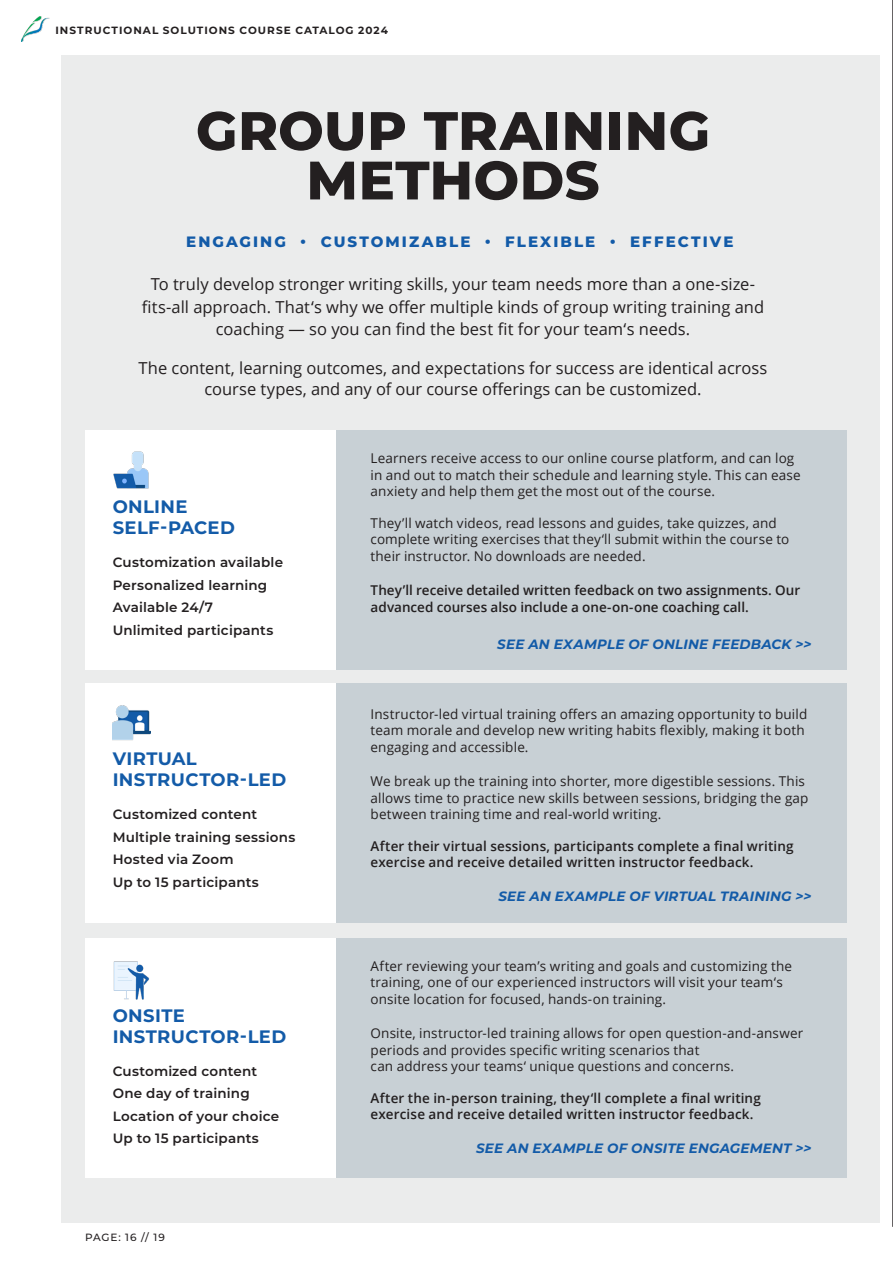
<style>
.page{position:relative;width:893px;height:1263px;background:#fff}
.page>*{position:absolute;margin:0;border:0;box-sizing:border-box;transform-origin:0 0}
.Section_Subline_Center_21_21{font:800 54px/49.5px "Montserrat";letter-spacing:.01em;color:#231f20;text-align:center}
._6_pt_Small_Text{font:700 18px "Montserrat";letter-spacing:.02em;color:#135ba8}
.Section_Subline_Center_21_21-2{font:700 18px/21px "Montserrat";letter-spacing:.02em;color:#135ba8}
.Section_Subline_Center_21_21-3{font:16.5px/22.5px "Open Sans";color:#231f20;text-align:center}
.Section_Subline_Center_21_21-4{font:800 15px "Montserrat";letter-spacing:.14em;color:#135ba8}
.Section_Subline_Center_21_21-5{font:13.5px/16.5px "Open Sans";letter-spacing:.01em;color:#231f20}
.Section_Subline_Center_21_21-6{font:600 13.5px/16.5px "Open Sans";letter-spacing:.01em;color:#231f20}
._6_pt_Small_Text-2{font:600 13.5px "Montserrat";letter-spacing:.015em;color:#231f20}
.Section_Subline_Center_21_21-7{font:600 13.5px/22.5px "Montserrat";letter-spacing:.01em;color:#231f20}
.Copy_Text_8pt{font:italic 700 13.5px "Montserrat";letter-spacing:.015em;color:#135ba8}
.Section_Subline_Center_21_21-8{font:italic 700 13.5px "Montserrat";letter-spacing:.015em;color:#135ba8}
.t1{font:700 10.5px "Montserrat";letter-spacing:.095em;color:#231f20}
.t2{font:500 10.5px "Montserrat";letter-spacing:.085em;color:#231f20}
</style>
<div class="page">
<div style="left:62px;top:55px;width:818px;height:1167px;background:#ebecec"></div>
<div style="left:85px;top:430px;width:251px;height:239px;background:#fff"></div>
<img style="left:21px;top:17px;width:28px;height:24px">
<div style="left:85px;top:684px;width:251px;height:239px;background:#fff"></div>
<div style="left:85px;top:938px;width:251px;height:239px;background:#fff"></div>
<div style="left:336px;top:938px;width:510px;height:239px;background:#c8d0d5"></div>
<div style="left:336px;top:684px;width:510px;height:239px;background:#c8d0d5"></div>
<div style="left:336px;top:430px;width:510px;height:239px;background:#c8d0d5"></div>
<img style="left:113px;top:961px;width:36px;height:39px">
<img style="left:113px;top:705px;width:37px;height:36px">
<img style="left:113px;top:451px;width:36px;height:38px">
<hr style="left:892px;top:0;width:1px;height:1227px;background:#231f20">
<p class="t1" style="left:55px;top:23px;width:334px">INSTRUCTIONAL SOLUTIONS COURSE CATALOG 2024</p>
<p class="Section_Subline_Center_21_21" style="left:196px;top:103px;width:516px">GROUP TRAINING<br>METHODS</p>
<p class="Section_Subline_Center_21_21-4" style="left:186px;top:231px;width:549px">ENGAGING • CUSTOMIZABLE • FLEXIBLE • EFFECTIVE</p>
<p class="Section_Subline_Center_21_21-3" style="left:142px;top:273px;width:624px">To truly develop stronger writing skills, your team needs more than a one-size&shy;fits-all approach. That‘s why we offer multiple kinds of group writing training and coaching — so you can find the best fit for your team‘s needs.</p>
<p class="Section_Subline_Center_21_21-3" style="left:139px;top:357px;width:630px;line-height:21px">The content, learning outcomes, and expectations for success are identical across course types, and any of our course offerings can be customized.</p>
<p class="Section_Subline_Center_21_21-2" style="left:113px;top:495px;width:124px">ONLINE<br>SELF-PACED</p>
<p class="Section_Subline_Center_21_21-7" style="left:113px;top:551px;width:172px">Customization available<br>Personalized learning<br>Available 24/7<br>Unlimited participants</p>
<p class="_6_pt_Small_Text" style="left:113px;top:746px;width:86px">VIRTUAL</p>
<p class="_6_pt_Small_Text" style="left:113px;top:767px;width:175px">INSTRUCTOR-LED</p>
<p class="_6_pt_Small_Text-2" style="left:113px;top:805px;width:146px">Customized content</p>
<p class="_6_pt_Small_Text-2" style="left:113px;top:827px;width:184px">Multiple training sessions</p>
<p class="_6_pt_Small_Text-2" style="left:113px;top:850px;width:122px">Hosted via Zoom</p>
<p class="_6_pt_Small_Text-2" style="left:113px;top:872px;width:148px">Up to 15 participants</p>
<p class="_6_pt_Small_Text" style="left:113px;top:1002px;width:74px">ONSITE</p>
<p class="_6_pt_Small_Text" style="left:113px;top:1023px;width:175px">INSTRUCTOR-LED</p>
<p class="_6_pt_Small_Text-2" style="left:113px;top:1061px;width:146px">Customized content</p>
<p class="_6_pt_Small_Text-2" style="left:113px;top:1084px;width:139px">One day of training</p>
<p class="_6_pt_Small_Text-2" style="left:113px;top:1106px;width:168px">Location of your choice</p>
<p class="_6_pt_Small_Text-2" style="left:113px;top:1129px;width:148px">Up to 15 participants</p>
<p class="t2" style="left:85px;top:1230px;width:81px">PAGE: 16 // 19</p>
<p class="Section_Subline_Center_21_21-5" style="left:371px;top:450px;width:432px">Learners receive access to our online course platform, and can log in and out to match their schedule and learning style. This can ease anxiety and help them get the most out of the course.</p>
<p class="Section_Subline_Center_21_21-5" style="left:371px;top:514px;width:420px">They’ll watch videos, read lessons and guides, take quizzes, and complete writing exercises that they‘ll submit within the course to their instructor. No downloads are needed.</p>
<p class="Section_Subline_Center_21_21-6" style="left:371px;top:582px;width:431px">They’ll receive detailed written feedback on two assignments. Our advanced courses also include a one-on-one coaching call.</p>
<p class="Section_Subline_Center_21_21-8" style="left:497px;top:634px;width:316px">SEE AN EXAMPLE OF ONLINE FEEDBACK &gt;&gt;</p>
<p class="Section_Subline_Center_21_21-5" style="left:371px;top:705px;width:438px">Instructor-led virtual training offers an amazing opportunity to build team morale and develop new writing habits flexibly, making it both engaging and accessible.</p>
<p class="Section_Subline_Center_21_21-5" style="left:371px;top:773px;width:439px">We break up the training into shorter, more digestible sessions. This allows time to practice new skills between sessions, bridging the gap between training time and real-world writing.</p>
<p class="Section_Subline_Center_21_21-6" style="left:371px;top:837px;width:425px">After their virtual sessions, participants complete a final writing exercise and receive detailed written instructor feedback.</p>
<p class="Copy_Text_8pt" style="left:498px;top:886px;width:315px">SEE AN EXAMPLE OF VIRTUAL TRAINING &gt;&gt;</p>
<p class="Section_Subline_Center_21_21-5" style="left:371px;top:957px;width:423px">After reviewing your team’s writing and goals and customizing the training, one of our experienced instructors will visit your team‘s onsite location for focused, hands-on training.</p>
<p class="Section_Subline_Center_21_21-5" style="left:371px;top:1024px;width:434px">Onsite, instructor-led training allows for open question-and-answer periods and provides specific writing scenarios that<br>can address your teams‘ unique questions and concerns.</p>
<p class="Section_Subline_Center_21_21-6" style="left:371px;top:1089px;width:392px">After the in-person training, they‘ll complete a final writing exercise and receive detailed written instructor feedback.</p>
<p class="Copy_Text_8pt" style="left:476px;top:1138px;width:337px">SEE AN EXAMPLE OF ONSITE ENGAGEMENT &gt;&gt;</p>
</div>
